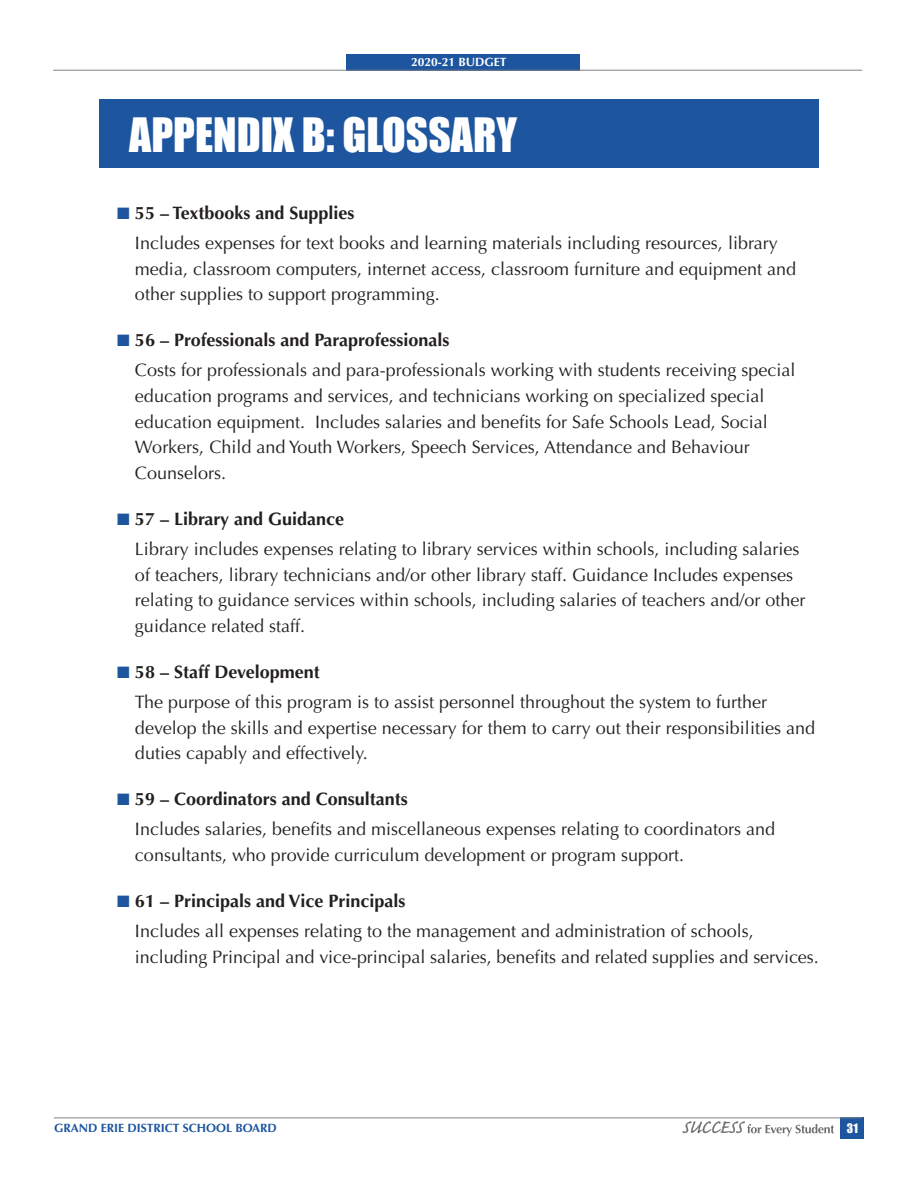
<style>
.page{position:relative;width:918px;height:1188px;background:#fff}
.page>*{position:absolute;margin:0;border:0;box-sizing:border-box;transform-origin:0 0}
.t1{font:43.5px "Impact";color:#fff}
.t2{font:18px/25.5px "Optima LT Std";color:#231f20}
.t3{font:700 12px "Optima LT Std";color:#1d559f}
.t4{font:700 12px "Optima LT Std";color:#fff}
.t5{font:12px "Impact";color:#fff}
.s1{color:#1d559f}
.s2{font-weight:700}
</style>
<div class="page">
<div style="left:346px;top:54px;width:234px;height:16px;background:#1d559f"></div>
<hr style="left:53px;top:70px;width:809px;height:1px;background:#808285">
<div style="left:841px;top:1117px;width:23px;height:22px;background:#1d559f"></div>
<hr style="left:54px;top:1117px;width:808px;height:1px;background:#808285">
<svg style="left:682px;top:1121px;width:152px;height:15px"></svg>
<div style="left:99px;top:100px;width:720px;height:68px;background:#1d559f"></div>
<p class="t4" style="left:411px;top:55px;width:97px">2020-21 BUDGET</p>
<h1 class="t1" style="left:129px;top:101px;width:389px">APPENDIX B: GLOSSARY</h1>
<p class="t2" style="left:135px;top:198px;width:644px;line-height:30px;text-indent:-18px"><span class="s1">■</span> <span class="s2">55 – Textbooks and Supplies<br></span>Includes expenses for text books and learning materials including resources, library</p>
<p class="t2" style="left:135px;top:256px;width:663px">media, classroom computers, internet access, classroom furniture and equipment and other supplies to support programming.</p>
<p class="t2" style="left:135px;top:326px;width:662px;line-height:30px;text-indent:-18px"><span class="s1">■</span> <span class="s2">56 – Professionals and Paraprofessionals<br></span>Costs for professionals and para-professionals working with students receiving special</p>
<p class="t2" style="left:135px;top:383px;width:634px">education programs and services, and technicians working on specialized special education equipment. Includes salaries and benefits for Safe Schools Lead, Social Workers, Child and Youth Workers, Speech Services, Attendance and Behaviour Counselors.</p>
<p class="t2" style="left:135px;top:504px;width:666px;line-height:30px;text-indent:-18px"><span class="s1">■</span> <span class="s2">57 – Library and Guidance<br></span>Library includes expenses relating to library services within schools, including salaries</p>
<p class="t2" style="left:135px;top:562px;width:672px">of teachers, library technicians and/or other library staff. Guidance Includes expenses relating to guidance services within schools, including salaries of teachers and/or other guidance related staff.</p>
<p class="t2" style="left:135px;top:657px;width:634px;line-height:30px;text-indent:-18px"><span class="s1">■</span> <span class="s2">58 – Staff Development<br></span>The purpose of this program is to assist personnel throughout the system to further</p>
<p class="t2" style="left:135px;top:715px;width:682px">develop the skills and expertise necessary for them to carry out their responsibilities and duties capably and effectively.</p>
<p class="t2" style="left:135px;top:785px;width:642px;line-height:30px;text-indent:-18px"><span class="s1">■</span> <span class="s2">59 – Coordinators and Consultants<br></span>Includes salaries, benefits and miscellaneous expenses relating to coordinators and</p>
<p class="t2" style="left:135px;top:842px;width:551px">consultants, who provide curriculum development or program support.</p>
<p class="t2" style="left:135px;top:887px;width:620px;line-height:30px;text-indent:-18px"><span class="s1">■</span> <span class="s2">61 – Principals and Vice Principals<br></span>Includes all expenses relating to the management and administration of schools,</p>
<p class="t2" style="left:135px;top:944px;width:685px">including Principal and vice-principal salaries, benefits and related supplies and services.</p>
<p class="t3" style="left:54px;top:1121px;width:224px">GRAND ERIE DISTRICT SCHOOL BOARD</p>
<p class="t5" style="left:847px;top:1119px;width:12px">31</p>
</div>
